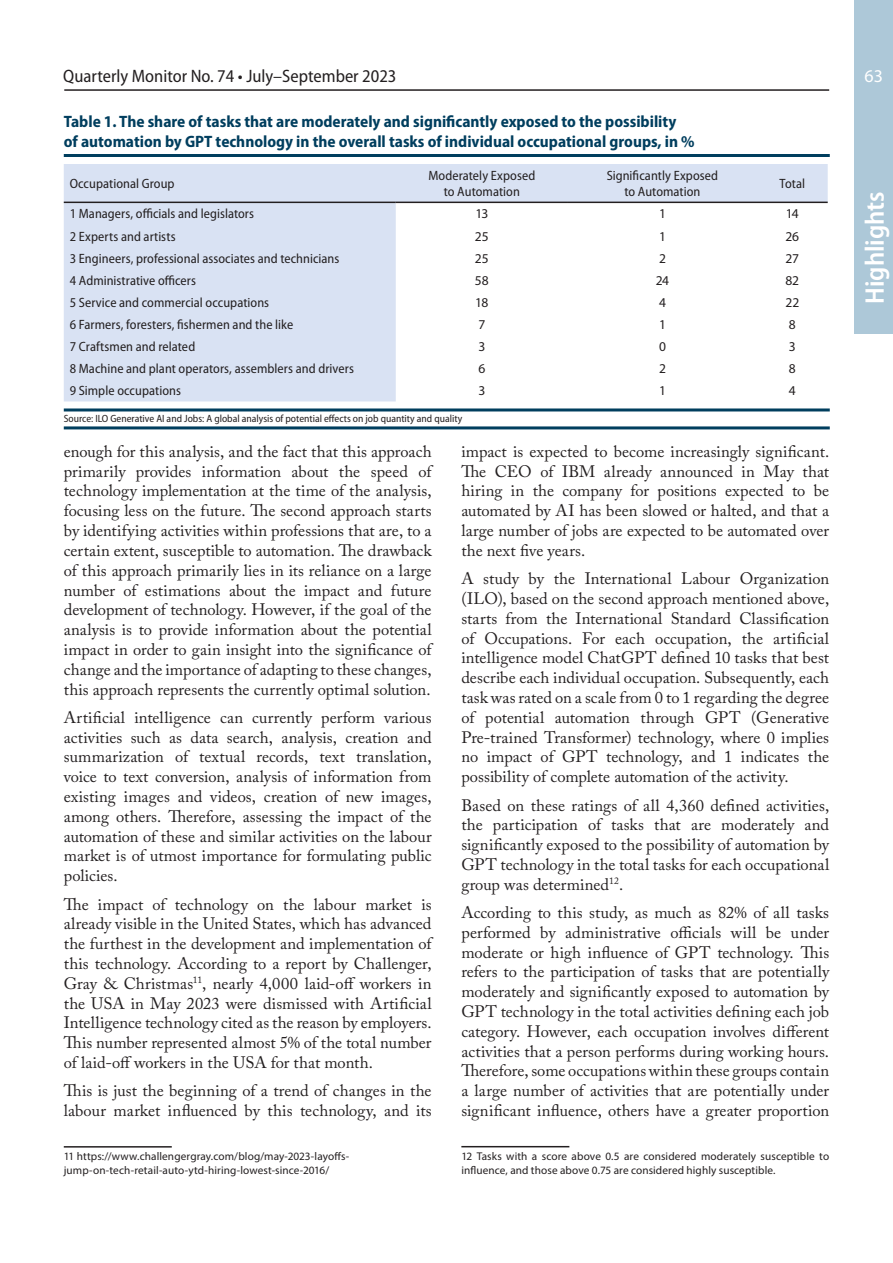
<style>
.page{position:relative;width:893px;height:1263px;background:#fff}
.page>*{position:absolute;margin:0;border:0;box-sizing:border-box;transform-origin:0 0}
.t1{font:600 semi-condensed 27px "Myriad Pro";color:#fff}
.t2{font:semi-condensed 18px "Myriad Pro";color:#231f20}
.t3{font:18px "Myriad Pro";color:#fff}
.Običan_txt{font:16.5px/19.8px "Adobe Caslon Pro";color:#231f20;text-align:justify}
.Tabela_-_naslov{font:700 semi-condensed 16.5px/19.8px "Myriad Pro";color:#003e5e}
.Običan_txt-2{font:semi-condensed 13.5px/16.2px "Myriad Pro";letter-spacing:.005em;color:#231f20;text-align:center}
.Običan_txt-3{font:13.5px "Myriad Pro";letter-spacing:-.015em;color:#231f20}
.Fusnote{font:11.25px/13.5px "Myriad Pro";letter-spacing:.01em;color:#231f20}
.ispod_tabela{font:semi-condensed 10.5px "Myriad Pro";color:#231f20}
</style>
<div class="page">
<div style="left:855px;top:0;width:38px;height:334px;background:#adc8d8"></div>
<hr style="left:64px;top:89px;width:765px;height:2px;background:#231f20">
<hr style="left:64px;top:1146px;width:108px;height:1px;background:#231f20">
<hr style="left:461px;top:1146px;width:108px;height:1px;background:#231f20">
<hr style="left:64px;top:408px;width:766px;height:3px;background:#003e5e">
<hr style="left:64px;top:426px;width:766px;height:3px;background:#003e5e">
<hr style="left:64px;top:154px;width:766px;height:3px;background:#003e5e">
<svg style="left:64px;top:164px;width:764px;height:237px;fill:#d9e2f3"></svg>
<hr style="left:64px;top:202px;width:332px;height:1px;background:#231f20">
<hr style="left:396px;top:202px;width:172px;height:1px;background:#231f20">
<hr style="left:568px;top:202px;width:189px;height:1px;background:#231f20">
<hr style="left:757px;top:202px;width:71px;height:1px;background:#231f20">
<p class="t2" style="left:63px;top:66px;width:335px">Quarterly Monitor No. 74 • July–September 2023</p>
<p class="t3" style="left:864px;top:64px;width:20px">63</p>
<p class="Tabela_-_naslov" style="left:64px;top:111px;width:632px">Table 1. The share of tasks that are moderately and significantly exposed to the possibility of automation by GPT technology in the overall tasks of individual occupational groups, in %</p>
<p class="Običan_txt-2" style="left:70px;top:176px;width:106px">Occupational Group</p>
<p class="Običan_txt-2" style="left:428px;top:168px;width:109px">Moderately Exposed to Automation</p>
<p class="Običan_txt-2" style="left:607px;top:168px;width:113px">Significantly Exposed to Automation</p>
<p class="Običan_txt-2" style="left:779px;top:176px;width:27px">Total</p>
<p class="Običan_txt-2" style="left:70px;top:206px;width:186px">1 Managers, officials and legislators</p>
<p class="Običan_txt-3" style="left:475px;top:206px;width:15px">13</p>
<p class="Običan_txt-3" style="left:659px;top:206px;width:8px">1</p>
<p class="Običan_txt-3" style="left:786px;top:206px;width:15px">14</p>
<p class="Običan_txt-2" style="left:70px;top:228px;width:107px">2 Experts and artists</p>
<p class="Običan_txt-3" style="left:475px;top:228px;width:15px">25</p>
<p class="Običan_txt-3" style="left:659px;top:228px;width:8px">1</p>
<p class="Običan_txt-3" style="left:785px;top:228px;width:15px">26</p>
<p class="Običan_txt-2" style="left:70px;top:250px;width:271px">3 Engineers, professional associates and technicians</p>
<p class="Običan_txt-3" style="left:475px;top:250px;width:15px">25</p>
<p class="Običan_txt-3" style="left:659px;top:250px;width:8px">2</p>
<p class="Običan_txt-3" style="left:786px;top:250px;width:15px">27</p>
<p class="Običan_txt-2" style="left:70px;top:272px;width:128px">4 Administrative officers</p>
<p class="Običan_txt-3" style="left:475px;top:272px;width:15px">58</p>
<p class="Običan_txt-3" style="left:656px;top:272px;width:15px">24</p>
<p class="Običan_txt-3" style="left:785px;top:272px;width:15px">82</p>
<p class="Običan_txt-2" style="left:70px;top:295px;width:201px">5 Service and commercial occupations</p>
<p class="Običan_txt-3" style="left:475px;top:294px;width:15px">18</p>
<p class="Običan_txt-3" style="left:659px;top:294px;width:8px">4</p>
<p class="Običan_txt-3" style="left:785px;top:294px;width:15px">22</p>
<p class="Običan_txt-2" style="left:70px;top:317px;width:225px">6 Farmers, foresters, fishermen and the like</p>
<p class="Običan_txt-3" style="left:478px;top:316px;width:8px">7</p>
<p class="Običan_txt-3" style="left:659px;top:316px;width:8px">1</p>
<p class="Običan_txt-3" style="left:789px;top:316px;width:8px">8</p>
<p class="Običan_txt-2" style="left:70px;top:339px;width:127px">7 Craftsmen and related</p>
<p class="Običan_txt-3" style="left:478px;top:338px;width:8px">3</p>
<p class="Običan_txt-3" style="left:659px;top:338px;width:8px">0</p>
<p class="Običan_txt-3" style="left:789px;top:338px;width:8px">3</p>
<p class="Običan_txt-2" style="left:70px;top:361px;width:286px">8 Machine and plant operators, assemblers and drivers</p>
<p class="Običan_txt-3" style="left:478px;top:360px;width:8px">6</p>
<p class="Običan_txt-3" style="left:659px;top:360px;width:8px">2</p>
<p class="Običan_txt-3" style="left:789px;top:360px;width:8px">8</p>
<p class="Običan_txt-2" style="left:70px;top:383px;width:113px">9 Simple occupations</p>
<p class="Običan_txt-3" style="left:478px;top:383px;width:8px">3</p>
<p class="Običan_txt-3" style="left:659px;top:383px;width:8px">1</p>
<p class="Običan_txt-3" style="left:789px;top:383px;width:8px">4</p>
<p class="ispod_tabela" style="left:64px;top:413px;width:400px">Source: ILO Generative AI and Jobs: A global analysis of potential effects on job quantity and quality</p>
<p class="Običan_txt" style="left:64px;top:441px;width:369px">enough for this analysis, and the fact that this approach primarily provides information about the speed of technology implementation at the time of the analysis, focusing less on the future. The second approach starts by identifying activities within professions that are, to a certain extent, susceptible to automation. The drawback of this approach primarily lies in its reliance on a large number of estimations about the impact and future development of technology. However, if the goal of the analysis is to provide information about the potential impact in order to gain insight into the significance of change and the importance of adapting to these changes, this approach represents the currently optimal solution.</p>
<p class="Običan_txt" style="left:64px;top:707px;width:369px">Artificial intelligence can currently perform various activities such as data search, analysis, creation and summarization of textual records, text translation, voice to text conversion, analysis of information from existing images and videos, creation of new images, among others. Therefore, assessing the impact of the automation of these and similar activities on the labour market is of utmost importance for formulating public policies.</p>
<p class="Običan_txt" style="left:64px;top:894px;width:369px">The impact of technology on the labour market is already visible in the United States, which has advanced the furthest in the development and implementation of this technology. According to a report by Challenger, Gray &amp; Christmas<sup>11</sup>, nearly 4,000 laid-off workers in the USA in May 2023 were dismissed with Artificial Intelligence technology cited as the reason by employers.<br>This number represented almost 5% of the total number of laid-off workers in the USA for that month.</p>
<p class="Običan_txt" style="left:64px;top:1081px;width:369px">This is just the beginning of a trend of changes in the labour market influenced by this technology, and its</p>
<p class="Fusnote" style="left:64px;top:1150px;width:287px">11 https://www.challengergray.com/blog/may-2023-layoffs&shy;jump-on-tech-retail-auto-ytd-hiring-lowest-since-2016/</p>
<p class="Običan_txt" style="left:461px;top:441px;width:369px">impact is expected to become increasingly significant.<br>The CEO of IBM already announced in May that hiring in the company for positions expected to be automated by AI has been slowed or halted, and that a large number of jobs are expected to be automated over the next five years.</p>
<p class="Običan_txt" style="left:461px;top:569px;width:369px">A study by the International Labour Organization (ILO), based on the second approach mentioned above, starts from the International Standard Classification of Occupations. For each occupation, the artificial intelligence model ChatGPT defined 10 tasks that best describe each individual occupation. Subsequently, each task was rated on a scale from 0 to 1 regarding the degree of potential automation through GPT (Generative Pre-trained Transformer) technology, where 0 implies no impact of GPT technology, and 1 indicates the possibility of complete automation of the activity.</p>
<p class="Običan_txt" style="left:461px;top:795px;width:369px">Based on these ratings of all 4,360 defined activities, the participation of tasks that are moderately and significantly exposed to the possibility of automation by GPT technology in the total tasks for each occupational group was determined<sup>12</sup>.</p>
<p class="Običan_txt" style="left:461px;top:902px;width:369px">According to this study, as much as 82% of all tasks performed by administrative officials will be under moderate or high influence of GPT technology. This refers to the participation of tasks that are potentially moderately and significantly exposed to automation by GPT technology in the total activities defining each job category. However, each occupation involves different activities that a person performs during working hours.<br>Therefore, some occupations within these groups contain a large number of activities that are potentially under significant influence, others have a greater proportion</p>
<p class="Fusnote" style="left:461px;top:1149px;width:369px">12 Tasks with a score above 0.5 are considered moderately susceptible to influence, and those above 0.75 are considered highly susceptible.</p>
<h1 class="t1" style="left:858px;top:304px;width:114px;rotate:-90deg">Highlights</h1>
</div>
